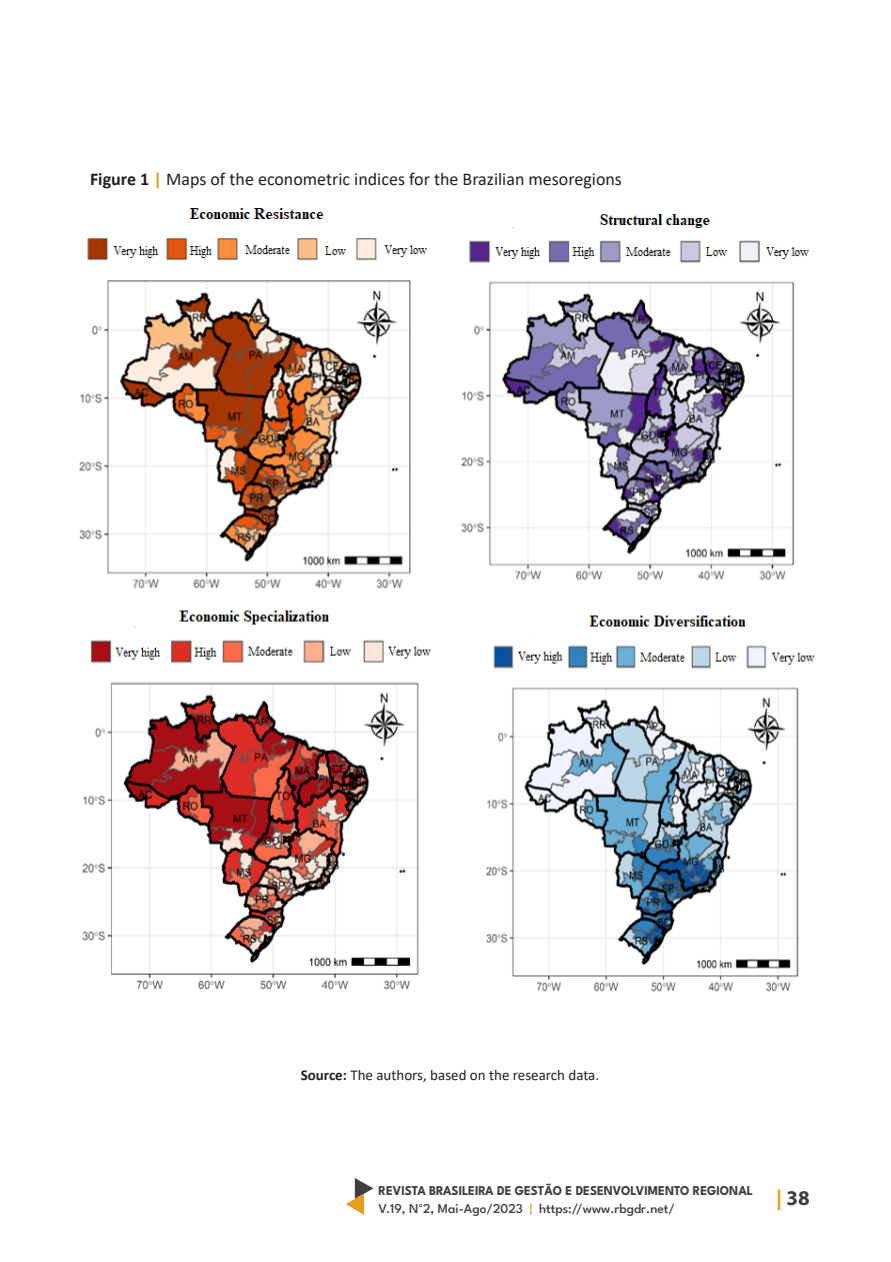
<style>
.page{position:relative;width:891px;height:1262px;background:#fff}
.page>*{position:absolute;margin:0;border:0;box-sizing:border-box;transform-origin:0 0}
.t1{font:700 21px "Myriad Pro";color:#3e3e3f}
.t2{font:18px "Calibri";color:#231f20}
.t3{font:15px "Calibri";color:#231f20}
.t4{font:700 13.5px/18px "League Spartan";color:#3e3e3f;scale:.94 1}
.s1{font-weight:700}
.s2{font-weight:700;color:#e39f20}
.s3{font-weight:500}
.s4{font-family:"Calibri";font-weight:400}
.s5{font-weight:600}
.s6{font-weight:500;color:#e39f20}
.s7{color:#e39f20}
</style>
<div class="page">
<svg style="left:346px;top:1178px;width:27px;height:37px"></svg>
<img style="left:79px;top:208px;width:736px;height:784px">
<p class="t2" style="left:90px;top:166px;width:534px"><span class="s1">Figure 1</span> <span class="s2">|</span> Maps of the econometric indices for the Brazilian mesoregions</p>
<p class="t3" style="left:301px;top:1065px;width:300px"><span class="s1">Source:</span> The authors, based on the research data.</p>
<p class="t4" style="left:379px;top:1180px;width:400px">REVISTA BRASILEIRA DE GESTÃO E DESENVOLVIMENTO REGIONAL<br><span class="s3">V.19, N</span><span class="s4">°</span><span class="s3">2</span><span class="s5">,</span> <span class="s3">Mai-Ago/2023</span> <span class="s6">|</span> <span class="s3">https://www.rbgdr.net/</span></p>
<h1 class="t1" style="left:776px;top:1184px;width:35px"><span class="s7">|</span> 38</h1>
</div>
